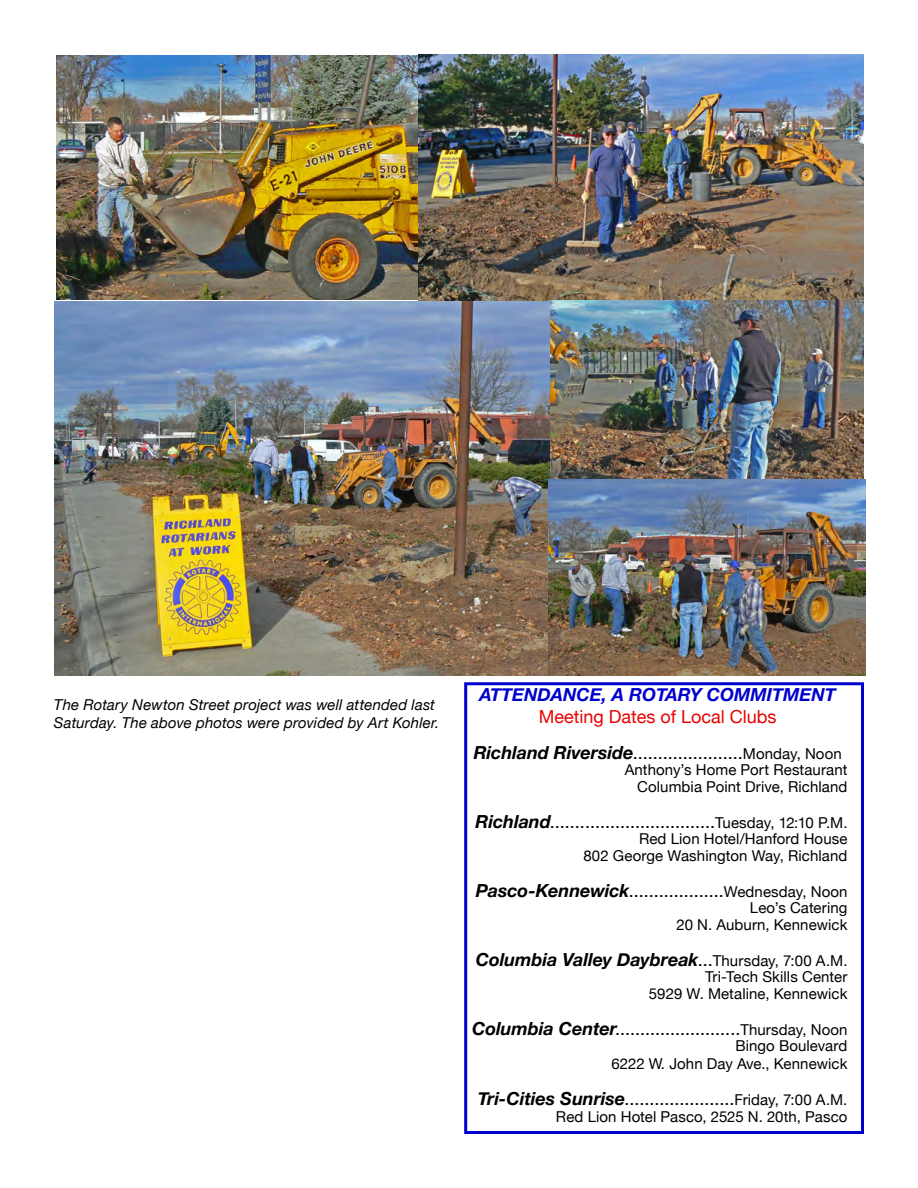
<style>
.page{position:relative;width:918px;height:1188px;background:#fff}
.page>*{position:absolute;margin:0;border:0;box-sizing:border-box;transform-origin:0 0}
.t1{font:18px "Helvetica Neue";color:#000}
.t2{font:18px/36px "Helvetica Neue";color:#ea0000;text-align:center}
.t3{font:italic 700 18px "Helvetica Neue";letter-spacing:-.005em;color:#000}
.t4{font:italic 700 18px "Helvetica Neue";color:#0000cd}
.t5{font:15px/16.5px "Helvetica Neue";letter-spacing:.005em;color:#000;text-align:right}
.t6{font:italic 15px/18px "Helvetica Neue";letter-spacing:.01em;color:#000}
.s1{font-weight:700;font-style:italic;color:#000}
.s2{color:#000}
.s3{font-size:15px;color:#000}
.s4{font-weight:700;font-style:italic}
.s5{font-size:15px}
.s6{font-weight:400;font-style:normal}
.s7{font-weight:400;font-style:normal;font-size:15px}
</style>
<div class="page">
<div style="left:464px;top:682px;width:400px;height:452px;border:3px solid #0000cd"></div>
<img style="left:56px;top:55px;width:363px;height:244px">
<img style="left:419px;top:54px;width:445px;height:247px">
<img style="left:550px;top:301px;width:314px;height:178px">
<img style="left:54px;top:301px;width:496px;height:374px">
<img style="left:548px;top:479px;width:318px;height:196px">
<p class="t6" style="left:54px;top:695px;width:387px">The Rotary Newton Street project was well attended last<br>Saturday. The above photos were provided by Art Kohler.</p>
<p class="t4" style="left:480px;top:684px;width:358px">ATTENDANCE, A ROTARY COMMITMENT</p>
<p class="t2" style="left:474px;top:698px;width:370px">Meeting Dates of Local Clubs<br><span class="s1">Richland Riverside</span><span class="s2">......................</span><span class="s3">Monday, Noon</span></p>
<p class="t5" style="left:625px;top:762px;width:224px">Anthony’s Home Port Restaurant<br>Columbia Point Drive, Richland</p>
<p class="t1" style="left:476px;top:811px;width:373px"><span class="s4">Richland</span>.................................<span class="s5">Tuesday, 12:10 P.M.</span></p>
<p class="t5" style="left:583px;top:831px;width:266px">Red Lion Hotel/Hanford House<br>802 George Washington Way, Richland</p>
<p class="t1" style="left:476px;top:880px;width:373px"><span class="s4">Pasco-Kennewick</span>...................<span class="s5">Wednesday, Noon</span></p>
<p class="t5" style="left:677px;top:900px;width:172px">Leo’s Catering<br>20 N. Auburn, Kennewick</p>
<p class="t3" style="left:476px;top:948px;width:373px">Columbia Valley Daybreak<span class="s6">...</span><span class="s7">Thursday, 7:00 A.M.</span></p>
<p class="t5" style="left:649px;top:969px;width:200px">Tri-Tech Skills Center<br>5929 W. Metaline, Kennewick</p>
<p class="t1" style="left:472px;top:1018px;width:377px"><span class="s4">Columbia Center</span>.........................<span class="s5">Thursday, Noon</span></p>
<p class="t5" style="left:611px;top:1037px;width:238px;line-height:18px">Bingo Boulevard<br>6222 W. John Day Ave., Kennewick</p>
<p class="t1" style="left:478px;top:1088px;width:371px"><span class="s4">Tri-Cities Sunrise</span>......................<span class="s5">Friday, 7:00 A.M.</span></p>
<p class="t5" style="left:556px;top:1108px;width:293px">Red Lion Hotel Pasco, 2525 N. 20th, Pasco</p>
</div>
